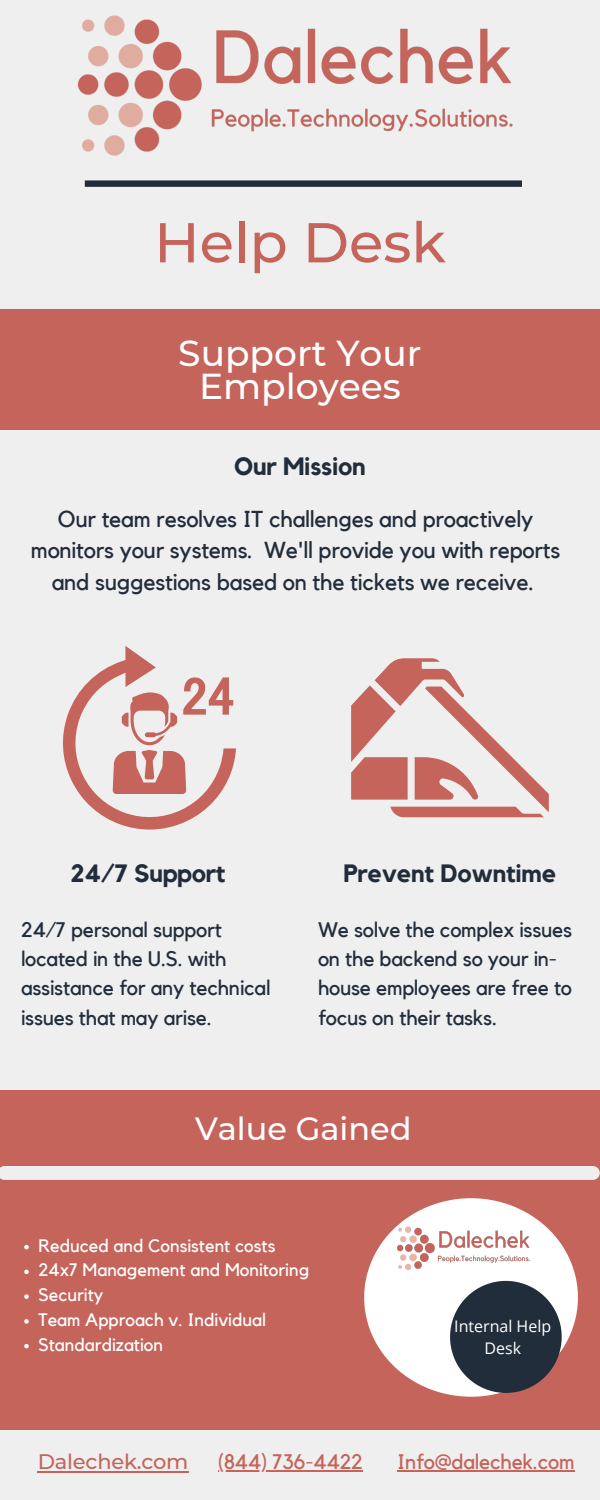
<style>
.page{position:relative;width:600px;height:1500px;background:#c5645b}
.page>*{position:absolute;margin:0;border:0;box-sizing:border-box;transform-origin:0 0}
.t1{font:500 56px "Montserrat";color:#c5645b}
.t2{font:500 36px/33px "Montserrat";color:#fff;text-align:center}
.t3{font:500 32px "Montserrat";color:#fff}
.t4{font:700 25px "Kollektif";letter-spacing:-.01em;color:#222d3b}
.t5{font:23px/31.5px "Kollektif";letter-spacing:-.01em;color:#222d3b;text-align:center}
.t6{font:21px/29.2px "Kollektif";letter-spacing:-.01em;color:#222d3b}
.t7{font:21px "Kollektif";letter-spacing:-.01em;color:#c5645b}
.t8{font:500 21px "Montserrat";letter-spacing:-.01em;color:#c5645b}
.t9{font:18px "Kollektif";color:#fff}
.t10{font:16px/22px "Open Sans";color:#fff;text-align:center}
</style>
<div class="page">
<div style="left:0;top:430px;width:600px;height:660px;background:#efefef"></div>
<div style="left:0;top:0;width:600px;height:309px;background:#efefef"></div>
<svg style="left:85px;top:180px;width:437px;height:7px;background:#323c49"></svg>
<img style="left:79px;top:15px;width:434px;height:141px">
<svg style="left:364px;top:1198px;width:214px;height:199px;fill:#fff"></svg>
<svg style="left:450px;top:1281px;width:112px;height:112px;background:#4b4e59"></svg>
<img style="left:398px;top:1210px;width:137px;height:77px">
<svg style="left:0;top:1166px;width:600px;height:14px;background:#eeeded"></svg>
<div style="left:0;top:1430px;width:600px;height:70px;background:#efefef"></div>
<svg style="left:63px;top:646px;width:173px;height:184px"></svg>
<svg style="left:351px;top:658px;width:198px;height:159px"></svg>
<svg style="left:38px;top:1471px;width:17px;height:1px"></svg>
<hr style="left:55px;top:1471px;width:133px;height:1px;background:#c5645b">
<svg style="left:24px;top:1245px;width:5px;height:4px"></svg>
<svg style="left:24px;top:1270px;width:5px;height:4px"></svg>
<svg style="left:24px;top:1294px;width:5px;height:5px"></svg>
<svg style="left:24px;top:1319px;width:5px;height:5px"></svg>
<svg style="left:24px;top:1344px;width:5px;height:4px"></svg>
<hr style="left:397px;top:1470px;width:177px;height:2px;background:#c5645b">
<hr style="left:218px;top:1470px;width:144px;height:2px;background:#c5645b">
<p class="t1" style="left:154px;top:208px;width:293px">Help Desk</p>
<p class="t2" style="left:178px;top:336px;width:245px">Support Your<br>Employees</p>
<p class="t4" style="left:234px;top:455px;width:133px">Our Mission</p>
<p class="t5" style="left:31px;top:504px;width:531px">Our team resolves IT challenges and proactively monitors your systems. We'll provide you with reports and suggestions based on the tickets we receive.</p>
<p class="t4" style="left:70px;top:862px;width:157px">24/7 Support</p>
<p class="t4" style="left:343px;top:862px;width:215px">Prevent Downtime</p>
<p class="t6" style="left:21px;top:916px;width:251px">24/7 personal support located in the U.S. with assistance for any technical issues that may arise.</p>
<p class="t6" style="left:318px;top:916px;width:256px">We solve the complex issues on the backend so your in&shy;house employees are free to focus on their tasks.</p>
<p class="t3" style="left:195px;top:1109px;width:218px">Value Gained</p>
<p class="t9" style="left:38px;top:1237px;width:239px">Reduced and Consistent costs</p>
<p class="t9" style="left:38px;top:1262px;width:272px">24x7 Management and Monitoring</p>
<p class="t9" style="left:38px;top:1287px;width:67px">Security</p>
<p class="t9" style="left:38px;top:1311px;width:229px">Team Approach v. Individual</p>
<p class="t9" style="left:38px;top:1336px;width:126px">Standardization</p>
<p class="t10" style="left:454px;top:1315px;width:98px">Internal Help<br>Desk</p>
<p class="t8" style="left:38px;top:1449px;width:152px">Dalechek.com</p>
<p class="t7" style="left:218px;top:1452px;width:146px">(844) 736-4422</p>
<p class="t7" style="left:397px;top:1452px;width:179px">Info@dalechek.com</p>
</div>
